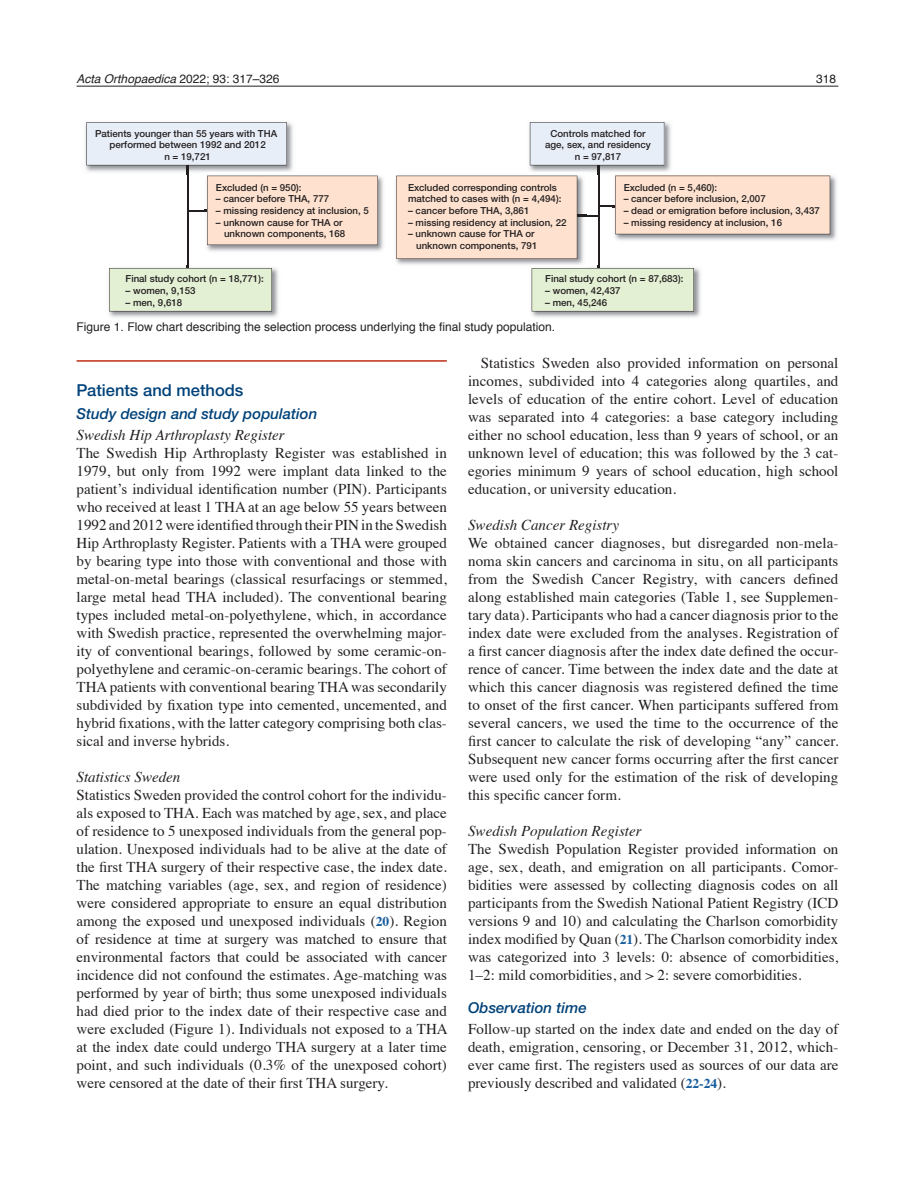
<style>
.page{position:relative;width:915px;height:1191px;background:#fff}
.page>*{position:absolute;margin:0;border:0;box-sizing:border-box;transform-origin:0 0}
.t1{font:500 16.5px "Helvetica Neue LTW1 G";color:#004279}
.t2{font:15px/18px "Times";color:#231f20;text-align:justify}
.t3{font:italic 15px "Times";color:#231f20}
.t4{font:italic 500 15px "Helvetica Neue LTW1 G";color:#004279}
.t5{font:12px "Helvetica";color:#231f20}
.t6{font:italic 12px "Helvetica";color:#231f20}
.t7{font:500 9.75px/11.7px "Helvetica Neue LTW1 G";color:#231f20;text-align:center}
.s1{font-style:normal}
.s2{font-weight:700;font-size:13.5px;color:#175d9e}
</style>
<div class="page">
<hr style="left:77px;top:86px;width:761px;height:1px;background:#231f20">
<hr style="left:77px;top:360px;width:369px;height:2px;background:#bc2e18">
<hr style="left:187px;top:210px;width:32px;height:1px;background:#231f20">
<hr style="left:598px;top:205px;width:32px;height:2px;background:#231f20">
<hr style="left:566px;top:214px;width:32px;height:2px;background:#231f20">
<hr style="left:187px;top:142px;width:2px;height:155px;background:#231f20">
<hr style="left:597px;top:142px;width:2px;height:159px;background:#231f20">
<img style="left:206px;top:175px;width:177px;height:77px">
<div style="left:204px;top:176px;width:173px;height:69px;background:#fee2cf"></div>
<img style="left:396px;top:175px;width:189px;height:90px">
<img style="left:577px;top:214px;width:8px;height:2px">
<div style="left:396px;top:176px;width:181px;height:83px;background:#fee2cf"></div>
<img style="left:615px;top:175px;width:222px;height:66px">
<div style="left:612px;top:176px;width:217px;height:58px;background:#fee2cf"></div>
<img style="left:85px;top:122px;width:208px;height:52px">
<img style="left:187px;top:165px;width:2px;height:9px">
<img style="left:204px;top:173px;width:89px;height:1px">
<div style="left:86px;top:122px;width:200px;height:43px;background:#e8eef8"></div>
<img style="left:109px;top:265px;width:169px;height:53px">
<div style="left:109px;top:268px;width:163px;height:43px;background:#e4f0d4"></div>
<img style="left:531px;top:265px;width:170px;height:53px">
<img style="left:531px;top:265px;width:55px;height:2px">
<div style="left:531px;top:268px;width:162px;height:43px;background:#e4f0d4"></div>
<img style="left:529px;top:122px;width:142px;height:52px">
<img style="left:597px;top:165px;width:2px;height:9px">
<img style="left:529px;top:173px;width:57px;height:1px">
<img style="left:612px;top:173px;width:59px;height:1px">
<div style="left:529px;top:122px;width:135px;height:43px;background:#e8eef8"></div>
<p class="t6" style="left:77px;top:70px;width:204px">Acta Orthopaedica <span class="s1">2022; 93: 317–326</span></p>
<p class="t5" style="left:816px;top:70px;width:22px">318</p>
<p class="t7" style="left:95px;top:127px;width:183px">Patients younger than 55 years with THA performed between 1992 and 2012<br>n = 19,721</p>
<p class="t7" style="left:545px;top:127px;width:107px">Controls matched for age, sex, and residency n = 97,817</p>
<p class="t7" style="left:216px;top:181px;width:87px">Excluded (n = 950):</p>
<p class="t7" style="left:216px;top:193px;width:115px">– cancer before THA, 777</p>
<p class="t7" style="left:216px;top:205px;width:154px">– missing residency at inclusion, 5</p>
<p class="t7" style="left:216px;top:216px;width:131px;text-align:right">– unknown cause for THA or unknown components, 168</p>
<p class="t7" style="left:623px;top:181px;width:95px">Excluded (n = 5,460):</p>
<p class="t7" style="left:623px;top:193px;width:143px">– cancer before inclusion, 2,007</p>
<p class="t7" style="left:623px;top:205px;width:198px">– dead or emigration before inclusion, 3,437</p>
<p class="t7" style="left:623px;top:216px;width:160px">– missing residency at inclusion, 16</p>
<p class="t7" style="left:408px;top:181px;width:155px;text-align:left">Excluded corresponding controls matched to cases with (n = 4,494):</p>
<p class="t7" style="left:408px;top:205px;width:123px">– cancer before THA, 3,861</p>
<p class="t7" style="left:408px;top:216px;width:160px">– missing residency at inclusion, 22</p>
<p class="t7" style="left:408px;top:228px;width:131px;text-align:right">– unknown cause for THA or unknown components, 791</p>
<p class="t7" style="left:545px;top:273px;width:140px">Final study cohort (n = 87,683):</p>
<p class="t7" style="left:545px;top:284px;width:77px">– women, 42,437</p>
<p class="t7" style="left:545px;top:296px;width:64px">– men, 45,246</p>
<p class="t5" style="left:77px;top:318px;width:480px">Figure 1. Flow chart describing the selection process underlying the final study population.</p>
<p class="t7" style="left:125px;top:273px;width:140px">Final study cohort (n = 18,771):</p>
<p class="t7" style="left:125px;top:284px;width:71px">– women, 9,153</p>
<p class="t7" style="left:125px;top:296px;width:58px">– men, 9,618</p>
<p class="t1" style="left:77px;top:380px;width:168px">Patients and methods</p>
<p class="t4" style="left:77px;top:404px;width:242px">Study design and study population</p>
<p class="t3" style="left:77px;top:421px;width:209px">Swedish Hip Arthroplasty Register</p>
<p class="t2" style="left:77px;top:442px;width:371px">The Swedish Hip Arthroplasty Register was established in 1979, but only from 1992 were implant data linked to the patient’s individual identification number (PIN). Participants who received at least 1 THA at an age below 55 years between 1992 and 2012 were identified through their PIN in the Swedish Hip Arthroplasty Register. Patients with a THA were grouped by bearing type into those with conventional and those with metal-on-metal bearings (classical resurfacings or stemmed, large metal head THA included). The conventional bearing types included metal-on-polyethylene, which, in accordance with Swedish practice, represented the overwhelming major&shy;ity of conventional bearings, followed by some ceramic-on&shy;polyethylene and ceramic-on-ceramic bearings. The cohort of THA patients with conventional bearing THA was secondarily subdivided by fixation type into cemented, uncemented, and hybrid fixations, with the latter category comprising both clas&shy;sical and inverse hybrids.</p>
<p class="t3" style="left:77px;top:763px;width:105px">Statistics Sweden</p>
<p class="t2" style="left:77px;top:784px;width:372px">Statistics Sweden provided the control cohort for the individu&shy;als exposed to THA. Each was matched by age, sex, and place of residence to 5 unexposed individuals from the general pop&shy;ulation. Unexposed individuals had to be alive at the date of the first THA surgery of their respective case, the index date.<br>The matching variables (age, sex, and region of residence) were considered appropriate to ensure an equal distribution among the exposed und unexposed individuals (<span class="s2">20</span>). Region of residence at time at surgery was matched to ensure that environmental factors that could be associated with cancer incidence did not confound the estimates. Age-matching was performed by year of birth; thus some unexposed individuals had died prior to the index date of their respective case and were excluded (Figure 1). Individuals not exposed to a THA at the index date could undergo THA surgery at a later time point, and such individuals (0.3% of the unexposed cohort) were censored at the date of their first THA surgery.</p>
<p class="t2" style="left:468px;top:352px;width:371px;text-indent:13px">Statistics Sweden also provided information on personal incomes, subdivided into 4 categories along quartiles, and levels of education of the entire cohort. Level of education was separated into 4 categories: a base category including either no school education, less than 9 years of school, or an unknown level of education; this was followed by the 3 cat&shy;egories minimum 9 years of school education, high school education, or university education.</p>
<p class="t3" style="left:468px;top:511px;width:152px">Swedish Cancer Registry</p>
<p class="t2" style="left:468px;top:532px;width:371px">We obtained cancer diagnoses, but disregarded non-mela&shy;noma skin cancers and carcinoma in situ, on all participants from the Swedish Cancer Registry, with cancers defined along established main categories (Table 1, see Supplemen&shy;tary data). Participants who had a cancer diagnosis prior to the index date were excluded from the analyses. Registration of a first cancer diagnosis after the index date defined the occur&shy;rence of cancer. Time between the index date and the date at which this cancer diagnosis was registered defined the time to onset of the first cancer. When participants suffered from several cancers, we used the time to the occurrence of the first cancer to calculate the risk of developing “any” cancer.<br>Subsequent new cancer forms occurring after the first cancer were used only for the estimation of the risk of developing this specific cancer form.</p>
<p class="t3" style="left:468px;top:817px;width:175px">Swedish Population Register</p>
<p class="t2" style="left:468px;top:838px;width:371px">The Swedish Population Register provided information on age, sex, death, and emigration on all participants. Comor&shy;bidities were assessed by collecting diagnosis codes on all participants from the Swedish National Patient Registry (ICD versions 9 and 10) and calculating the Charlson comorbidity index modified by Quan (<span class="s2">21</span>). The Charlson comorbidity index was categorized into 3 levels: 0: absence of comorbidities, 1–2: mild comorbidities, and &gt; 2: severe comorbidities.</p>
<p class="t4" style="left:468px;top:998px;width:120px">Observation time</p>
<p class="t2" style="left:468px;top:1018px;width:371px">Follow-up started on the index date and ended on the day of death, emigration, censoring, or December 31, 2012, which&shy;ever came first. The registers used as sources of our data are previously described and validated (<span class="s2">22-24</span>).</p>
</div>
